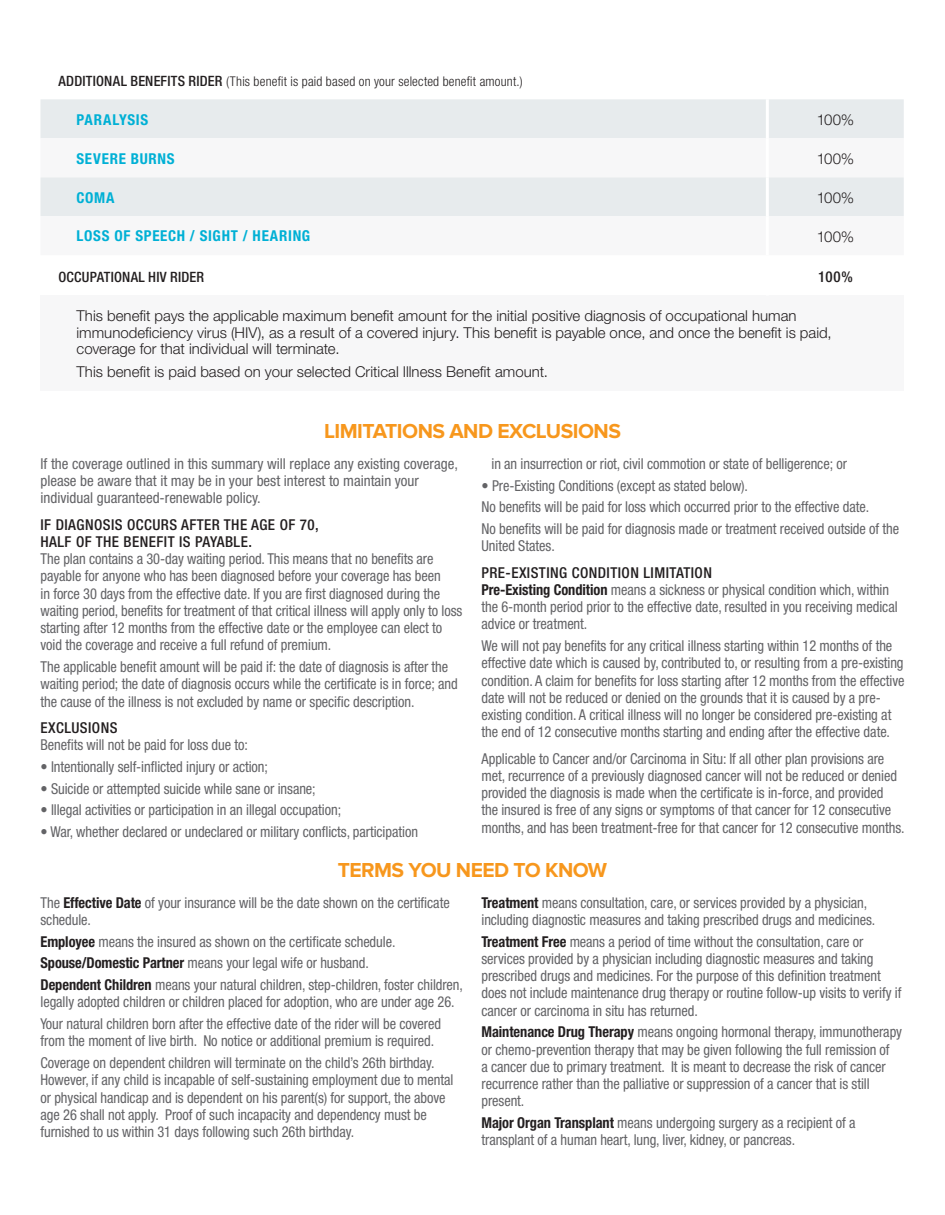
<style>
.page{position:relative;width:945px;height:1215px;background:#fff}
.page>*{position:absolute;margin:0;border:0;box-sizing:border-box;transform-origin:0 0}
.t1{font:700 21px "Proxima Nova";letter-spacing:-.025em;color:#f7971d}
.t2{font:condensed 15px/17.2px "Helvetica Neue LTCE";letter-spacing:-.005em;color:#636366;scale:.96 1}
.t3{font:300 15px/16.5px "Helvetica Neue CELT";color:#231f20}
.t4{font:condensed 15px/17.2px "Helvetica Neue LTCE";letter-spacing:-.005em;color:#636366}
.t5{font:500 condensed 15px/17.2px "Helvetica Neue LTCE";letter-spacing:.03em;color:#231f20}
.t6{font:700 condensed 15px "Helvetica Neue LTCE";letter-spacing:.045em;color:#00b0d5}
.t7{font:500 condensed 14.25px "Helvetica Neue LTCE";letter-spacing:.015em;color:#231f20}
.t8{font:300 condensed 13.35px "Helvetica Neue LTCE";letter-spacing:.015em;color:#231f20}
.s1{font-weight:500;font-size:14.25px}
.s2{font-weight:500;color:#231f20}
.s3{font-weight:700;color:#231f20}
</style>
<div class="page">
<div style="left:40px;top:99px;width:864px;height:39px;background:#e7ebed"></div>
<div style="left:40px;top:177px;width:864px;height:39px;background:#e7ebed"></div>
<hr style="left:766px;top:99px;width:3px;height:39px;background:#fff">
<hr style="left:766px;top:177px;width:3px;height:39px;background:#fff">
<div style="left:40px;top:296px;width:864px;height:95px;background:#f7f7f8"></div>
<p class="t8" style="left:58px;top:73px;width:466px"><span class="s1">ADDITIONAL BENEFITS RIDER</span> (This benefit is paid based on your selected benefit amount.)</p>
<p class="t6" style="left:77px;top:110px;width:73px">PARALYSIS</p>
<p class="t3" style="left:817px;top:111px;width:39px">100%</p>
<p class="t6" style="left:77px;top:149px;width:100px">SEVERE BURNS</p>
<p class="t3" style="left:817px;top:150px;width:39px">100%</p>
<p class="t6" style="left:77px;top:188px;width:40px">COMA</p>
<p class="t3" style="left:817px;top:189px;width:39px">100%</p>
<p class="t6" style="left:77px;top:227px;width:235px">LOSS OF SPEECH / SIGHT / HEARING</p>
<p class="t3" style="left:817px;top:228px;width:39px">100%</p>
<p class="t7" style="left:58px;top:268px;width:147px">OCCUPATIONAL HIV RIDER</p>
<p class="t5" style="left:818px;top:268px;width:36px">100%</p>
<p class="t3" style="left:77px;top:307px;width:757px">This benefit pays the applicable maximum benefit amount for the initial positive diagnosis of occupational human immunodeficiency virus (HIV), as a result of a covered injury. This benefit is payable once, and once the benefit is paid, coverage for that individual will terminate.</p>
<p class="t3" style="left:77px;top:364px;width:473px">This benefit is paid based on your selected Critical Illness Benefit amount.</p>
<h1 class="t1" style="left:324px;top:419px;width:298px">LIMITATIONS AND EXCLUSIONS</h1>
<p class="t4" style="left:40px;top:455px;width:419px">If the coverage outlined in this summary will replace any existing coverage, please be aware that it may be in your best interest to maintain your individual guaranteed-renewable policy.</p>
<p class="t5" style="left:40px;top:515px;width:280px">IF DIAGNOSIS OCCURS AFTER THE AGE OF 70,<br>HALF OF THE BENEFIT IS PAYABLE.</p>
<p class="t2" style="left:40px;top:550px;width:441px">The plan contains a 30-day waiting period. This means that no benefits are payable for anyone who has been diagnosed before your coverage has been<br>in force 30 days from the effective date. If you are first diagnosed during the waiting period, benefits for treatment of that critical illness will apply only to loss starting after 12 months from the effective date or the employee can elect to void the coverage and receive a full refund of premium.</p>
<p class="t2" style="left:40px;top:658px;width:436px">The applicable benefit amount will be paid if: the date of diagnosis is after the waiting period; the date of diagnosis occurs while the certificate is in force; and the cause of the illness is not excluded by name or specific description.</p>
<p class="t5" style="left:40px;top:719px;width:79px">EXCLUSIONS</p>
<p class="t2" style="left:40px;top:736px;width:217px">Benefits will not be paid for loss due to:</p>
<p class="t2" style="left:40px;top:758px;width:238px">• Intentionally self-inflicted injury or action;</p>
<p class="t2" style="left:40px;top:780px;width:288px">• Suicide or attempted suicide while sane or insane;</p>
<p class="t2" style="left:40px;top:801px;width:315px">• Illegal activities or participation in an illegal occupation;</p>
<p class="t2" style="left:40px;top:823px;width:395px">• War, whether declared or undeclared or military conflicts, participation</p>
<p class="t2" style="left:491px;top:455px;width:372px">in an insurrection or riot, civil commotion or state of belligerence; or</p>
<p class="t2" style="left:481px;top:474px;width:437px;line-height:21.8px">• Pre-Existing Conditions (except as stated below).<br>No benefits will be paid for loss which occurred prior to the effective date.<br>No benefits will be paid for diagnosis made or treatment received outside of the</p>
<p class="t2" style="left:481px;top:537px;width:78px">United States.</p>
<p class="t2" style="left:482px;top:564px;width:435px"><span class="s2">PRE-EXISTING CONDITION LIMITATION<br></span><span class="s3">Pre-Existing Condition</span> means a sickness or physical condition which, within the 6-month period prior to the effective date, resulted in you receiving medical advice or treatment.</p>
<p class="t2" style="left:482px;top:637px;width:442px">We will not pay benefits for any critical illness starting within 12 months of the effective date which is caused by, contributed to, or resulting from a pre-existing condition. A claim for benefits for loss starting after 12 months from the effective date will not be reduced or denied on the grounds that it is caused by a pre&shy;existing condition. A critical illness will no longer be considered pre-existing at the end of 12 consecutive months starting and ending after the effective date.</p>
<p class="t2" style="left:482px;top:750px;width:442px">Applicable to Cancer and/or Carcinoma in Situ: If all other plan provisions are met, recurrence of a previously diagnosed cancer will not be reduced or denied provided the diagnosis is made when the certificate is in-force, and provided<br>the insured is free of any signs or symptoms of that cancer for 12 consecutive months, and has been treatment-free for that cancer for 12 consecutive months.</p>
<h1 class="t1" style="left:338px;top:858px;width:271px">TERMS YOU NEED TO KNOW</h1>
<p class="t2" style="left:40px;top:894px;width:428px">The <span class="s3">Effective Date</span> of your insurance will be the date shown on the certificate schedule.</p>
<p class="t2" style="left:40px;top:930px;width:442px;line-height:21.8px"><span class="s3">Employee</span> means the insured as shown on the certificate schedule.<br><span class="s3">Spouse/Domestic Partner</span> means your legal wife or husband.<br><span class="s3">Dependent Children</span> means your natural children, step-children, foster children,</p>
<p class="t2" style="left:40px;top:991px;width:433px;line-height:21.8px">legally adopted children or children placed for adoption, who are under age 26.<br>Your natural children born after the effective date of the rider will be covered</p>
<p class="t2" style="left:40px;top:1030px;width:412px;line-height:21.8px">from the moment of live birth. No notice or additional premium is required.<br>Coverage on dependent children will terminate on the child’s 26th birthday.</p>
<p class="t2" style="left:40px;top:1071px;width:432px">However, if any child is incapable of self-sustaining employment due to mental or physical handicap and is dependent on his parent(s) for support, the above age 26 shall not apply. Proof of such incapacity and dependency must be furnished to us within 31 days following such 26th birthday.</p>
<p class="t2" style="left:482px;top:894px;width:412px"><span class="s3">Treatment</span> means consultation, care, or services provided by a physician, including diagnostic measures and taking prescribed drugs and medicines.</p>
<p class="t2" style="left:482px;top:933px;width:439px"><span class="s3">Treatment Free</span> means a period of time without the consultation, care or services provided by a physician including diagnostic measures and taking prescribed drugs and medicines. For the purpose of this definition treatment does not include maintenance drug therapy or routine follow-up visits to verify if cancer or carcinoma in situ has returned.</p>
<p class="t2" style="left:482px;top:1023px;width:440px"><span class="s3">Maintenance Drug Therapy</span> means ongoing hormonal therapy, immunotherapy or chemo-prevention therapy that may be given following the full remission of<br>a cancer due to primary treatment. It is meant to decrease the risk of cancer recurrence rather than the palliative or suppression of a cancer that is still present.</p>
<p class="t2" style="left:482px;top:1114px;width:391px"><span class="s3">Major Organ Transplant</span> means undergoing surgery as a recipient of a transplant of a human heart, lung, liver, kidney, or pancreas.</p>
</div>
